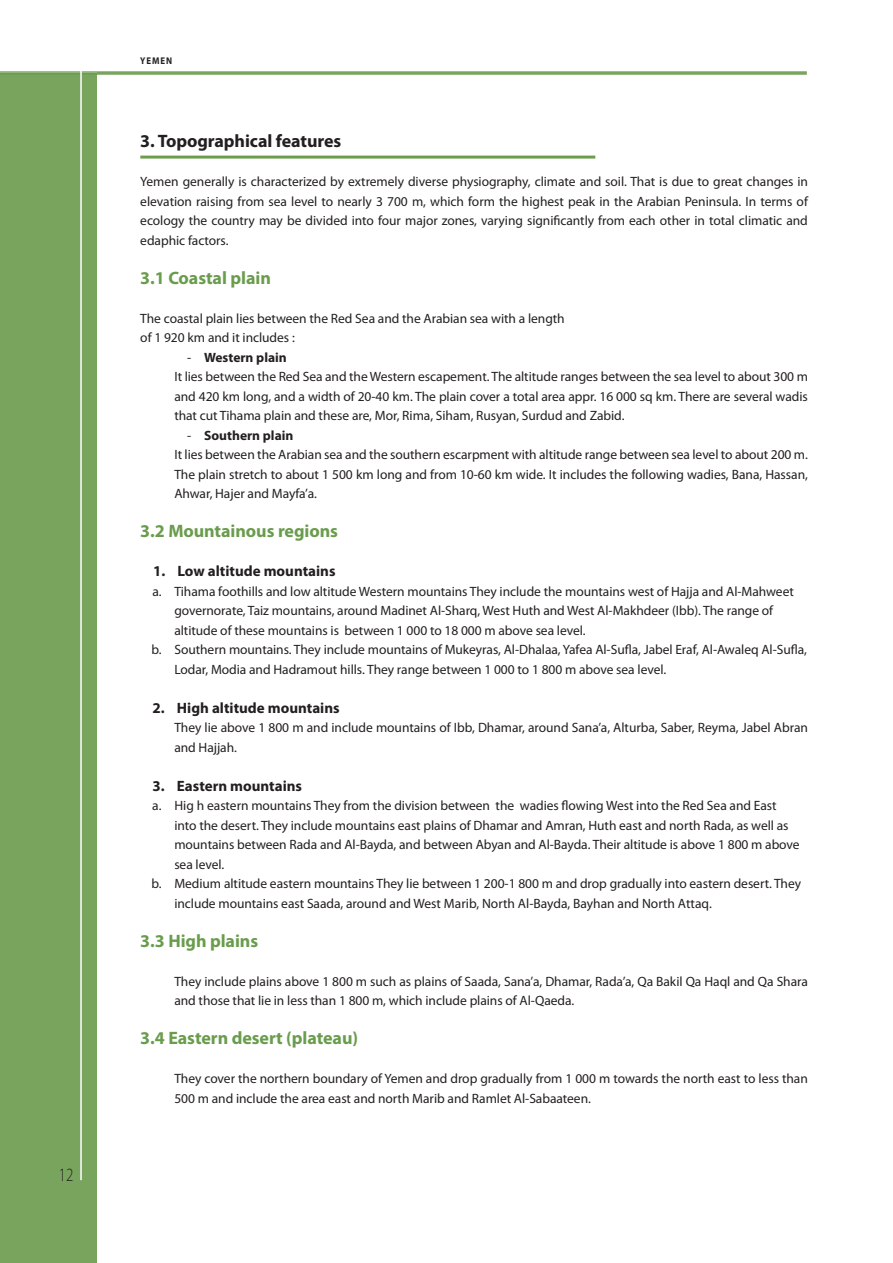
<style>
.page{position:relative;width:893px;height:1263px;background:#fff}
.page>*{position:absolute;margin:0;border:0;box-sizing:border-box;transform-origin:0 0}
.t1{font:300 18.75px "Myriad Pro";color:#231f20;scale:.8 1}
.t2{font:700 18px "Myriad Pro";letter-spacing:-.005em;color:#6a9c4d}
.t3{font:700 18px "Myriad Pro";letter-spacing:-.005em;color:#231f20}
.t4{font:700 15px "Myriad Pro";color:#231f20}
.t5{font:13.5px/19.5px "Myriad Pro";letter-spacing:-.005em;color:#231f20}
.t6{font:700 9.75px "Myriad Pro";letter-spacing:.105em;color:#231f20;scale:.9 1}
.s1{font-weight:700}
</style>
<div class="page">
<div style="left:0;top:75px;width:97px;height:1188px;background:#78a45d"></div>
<svg style="left:0;top:71px;width:807px;height:4px;background:#8ab072"></svg>
<hr style="left:0;top:72px;width:97px;height:3px;background:#6d9e50">
<hr style="left:80px;top:64px;width:2px;height:1116px;background:#fff">
<hr style="left:140px;top:156px;width:455px;height:3px;background:#6c9d4f">
<h1 class="t1" style="left:59px;top:1163px;width:20px">12</h1>
<p class="t6" style="left:140px;top:55px;width:37px">YEMEN</p>
<h2 class="t3" style="left:140px;top:129px;width:203px">3. Topographical features</h2>
<p class="t5" style="left:140px;top:172px;width:669px;text-align:justify">Yemen generally is characterized by extremely diverse physiography, climate and soil. That is due to great changes in elevation raising from sea level to nearly 3 700 m, which form the highest peak in the Arabian Peninsula. In terms of ecology the country may be divided into four major zones, varying significantly from each other in total climatic and edaphic factors.</p>
<h2 class="t2" style="left:140px;top:266px;width:132px">3.1 Coastal plain</h2>
<p class="t5" style="left:140px;top:308px;width:426px">The coastal plain lies between the Red Sea and the Arabian sea with a length of 1 920 km and it includes :</p>
<p class="t5" style="left:174px;top:347px;width:635px;text-indent:13px">- <span class="s1">Western plain<br></span>It lies between the Red Sea and the Western escapement. The altitude ranges between the sea level to about 300 m and 420 km long, and a width of 20-40 km. The plain cover a total area appr. 16 000 sq km. There are several wadis that cut Tihama plain and these are, Mor, Rima, Siham, Rusyan, Surdud and Zabid.</p>
<p class="t5" style="left:174px;top:425px;width:635px;text-indent:13px">- <span class="s1">Southern plain<br></span>It lies between the Arabian sea and the southern escarpment with altitude range between sea level to about 200 m.<br>The plain stretch to about 1 500 km long and from 10-60 km wide. It includes the following wadies, Bana, Hassan, Ahwar, Hajer and Mayfa’a.</p>
<h2 class="t2" style="left:140px;top:519px;width:199px">3.2 Mountainous regions</h2>
<p class="t4" style="left:153px;top:561px;width:184px">1. Low altitude mountains</p>
<p class="t5" style="left:152px;top:581px;width:643px">a. Tihama foothills and low altitude Western mountains They include the mountains west of Hajja and Al-Mahweet</p>
<p class="t5" style="left:174px;top:601px;width:600px">governorate, Taiz mountains, around Madinet Al-Sharq, West Huth and West Al-Makhdeer (Ibb). The range of</p>
<p class="t5" style="left:174px;top:620px;width:413px">altitude of these mountains is between 1 000 to 18 000 m above sea level.</p>
<p class="t5" style="left:152px;top:640px;width:657px">b. Southern mountains. They include mountains of Mukeyras, Al-Dhalaa, Yafea Al-Sufla, Jabel Eraf, Al-Awaleq Al-Sufla,</p>
<p class="t5" style="left:174px;top:659px;width:493px">Lodar, Modia and Hadramout hills. They range between 1 000 to 1 800 m above sea level.</p>
<p class="t4" style="left:153px;top:698px;width:189px">2. High altitude mountains</p>
<p class="t5" style="left:174px;top:718px;width:635px">They lie above 1 800 m and include mountains of Ibb, Dhamar, around Sana’a, Alturba, Saber, Reyma, Jabel Abran and Hajjah.</p>
<p class="t4" style="left:153px;top:776px;width:151px">3. Eastern mountains</p>
<p class="t5" style="left:152px;top:796px;width:626px">a. Hig h eastern mountains They from the division between the wadies flowing West into the Red Sea and East</p>
<p class="t5" style="left:174px;top:815px;width:616px">into the desert. They include mountains east plains of Dhamar and Amran, Huth east and north Rada, as well as</p>
<p class="t5" style="left:174px;top:835px;width:627px">mountains between Rada and Al-Bayda, and between Abyan and Al-Bayda. Their altitude is above 1 800 m above</p>
<p class="t5" style="left:174px;top:854px;width:51px">sea level.</p>
<p class="t5" style="left:152px;top:874px;width:651px">b. Medium altitude eastern mountains They lie between 1 200-1 800 m and drop gradually into eastern desert. They</p>
<p class="t5" style="left:174px;top:893px;width:539px">include mountains east Saada, around and West Marib, North Al-Bayda, Bayhan and North Attaq.</p>
<h2 class="t2" style="left:140px;top:929px;width:119px">3.3 High plains</h2>
<p class="t5" style="left:174px;top:971px;width:635px">They include plains above 1 800 m such as plains of Saada, Sana’a, Dhamar, Rada’a, Qa Bakil Qa Haql and Qa Shara and those that lie in less than 1 800 m, which include plains of Al-Qaeda.</p>
<h2 class="t2" style="left:140px;top:1026px;width:219px">3.4 Eastern desert (plateau)</h2>
<p class="t5" style="left:174px;top:1069px;width:635px">They cover the northern boundary of Yemen and drop gradually from 1 000 m towards the north east to less than<br>500 m and include the area east and north Marib and Ramlet Al-Sabaateen.</p>
</div>
